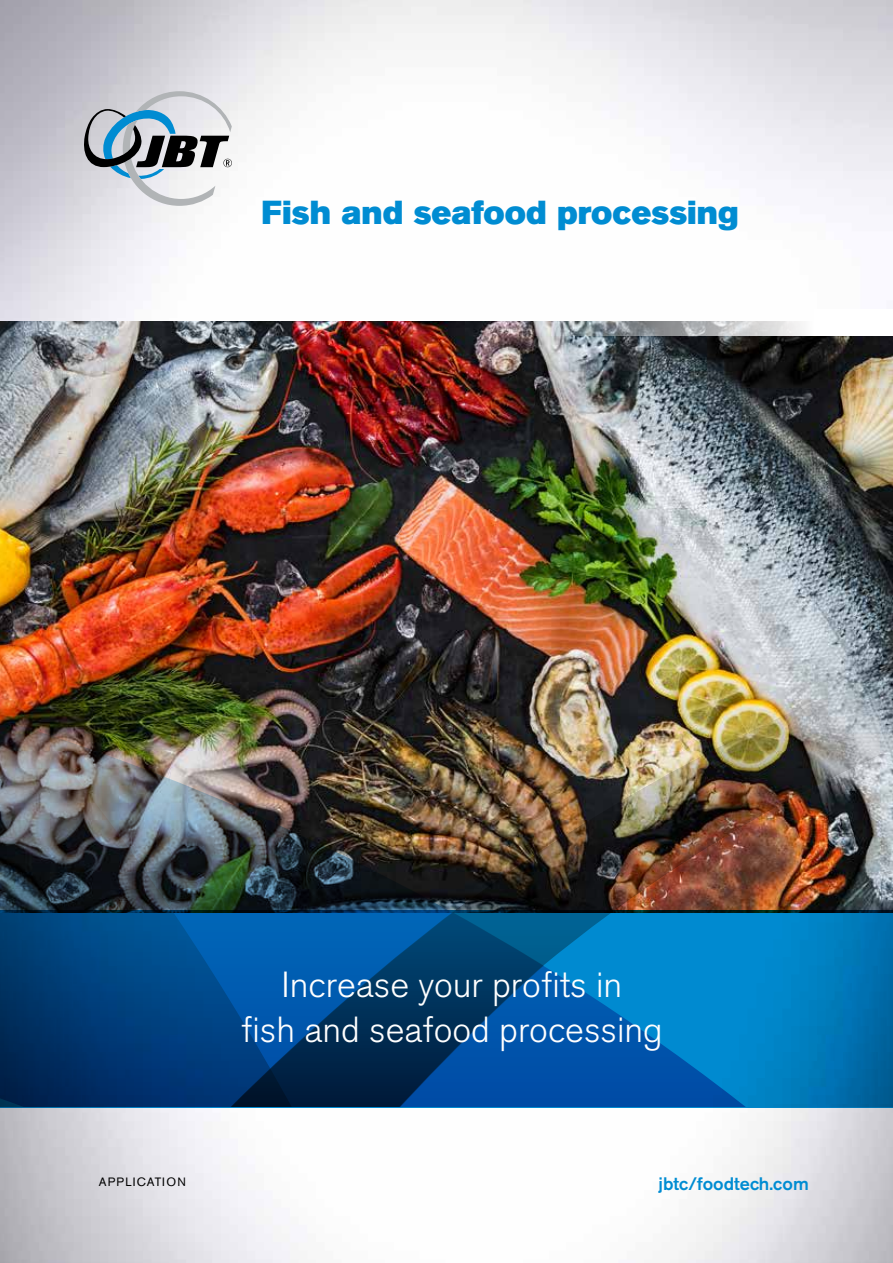
<style>
.page{position:relative;width:893px;height:1263px;background:#fff}
.page>*{position:absolute;margin:0;border:0;box-sizing:border-box;transform-origin:0 0}
.t1{font:300 36px/45px "Akzidenz Grotesk Pro";color:#fff;text-align:center}
.t2{font:33px "Akzidenz Grotesk Pro Super";color:#008cd2}
.t3{font:500 18px "Akzidenz Grotesk Pro";color:#008cd2}
.t4{font:12px "Akzidenz Grotesk Pro";letter-spacing:.1em;color:#000}
</style>
<div class="page">
<svg style="left:84px;top:91px;width:148px;height:115px"></svg>
<img style="left:0;top:335px;width:893px;height:275px">
<img style="left:0;top:309px;width:811px;height:26px">
<img style="left:459px;top:610px;width:434px;height:26px">
<img style="left:0;top:577px;width:459px;height:59px">
<img style="left:0;top:636px;width:893px;height:274px">
<svg style="left:0;top:910px;width:893px;height:198px;background:#005595"></svg>
<p class="t2" style="left:262px;top:191px;width:479px">Fish and seafood processing</p>
<p class="t1" style="left:241px;top:962px;width:423px">Increase your profits in<br>fish and seafood processing</p>
<p class="t4" style="left:99px;top:1174px;width:88px">APPLICATION</p>
<p class="t3" style="left:659px;top:1172px;width:152px">jbtc/foodtech.com</p>
</div>
